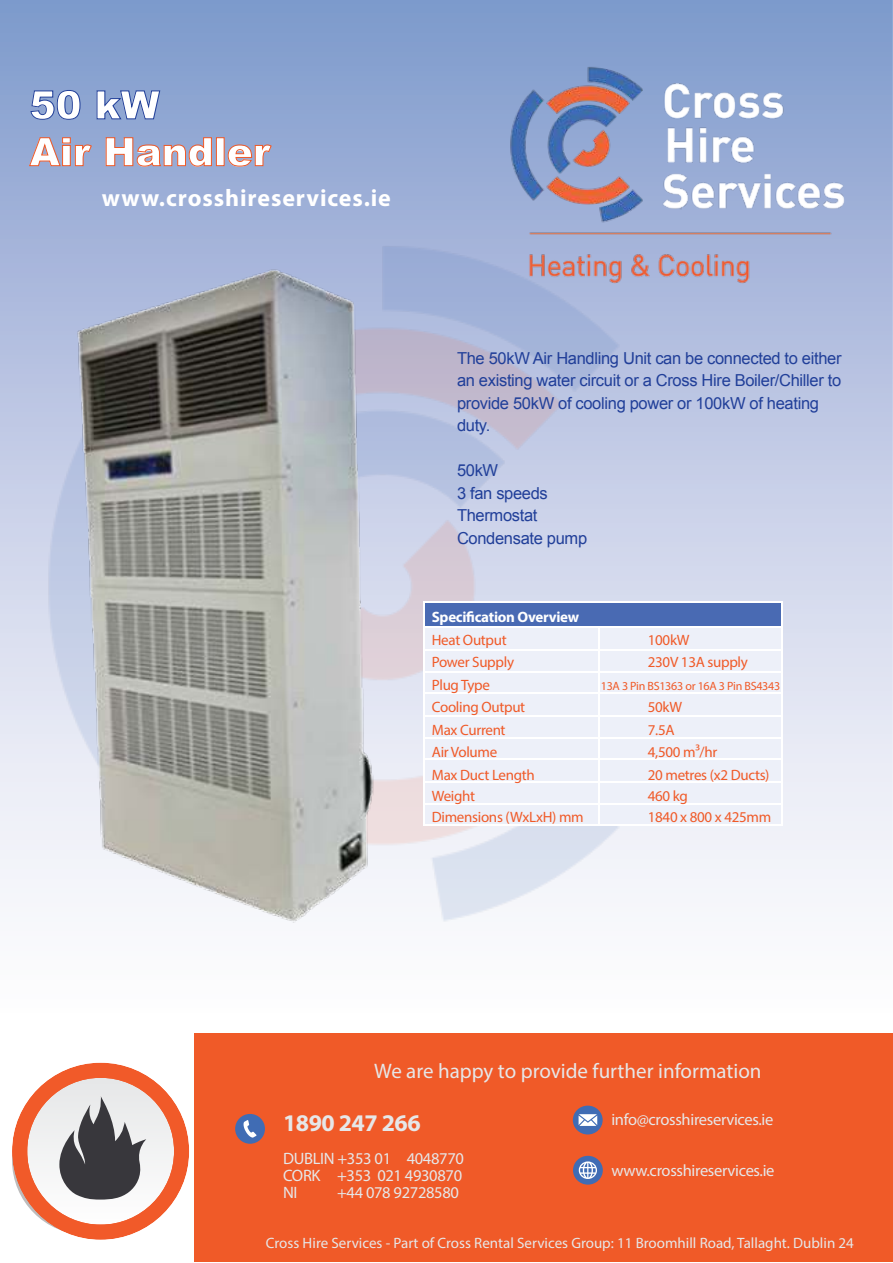
<style>
.page{position:relative;width:893px;height:1263px;background:#fff}
.page>*{position:absolute;margin:0;border:0;box-sizing:border-box;transform-origin:0 0}
.t1{font:900 39px/46.8px "Arial";color:#fff}
.t2{font:700 24px "Myriad Pro";letter-spacing:.04em;color:#fff}
.t3{font:700 24px "Myriad Pro";letter-spacing:-.02em;color:#e6e7e8}
.t4{font:21px "Myriad Pro";color:#e6e7e8}
.t5{font:16.5px/22.5px "Arial";letter-spacing:-.02em;color:#213f99}
.t6{font:16.5px/16.8px "Myriad Pro";letter-spacing:-.02em;color:#e6e7e8;text-align:justify}
.t7{font:15px "Myriad Pro";letter-spacing:-.02em;color:#f05a28}
.t8{font:15px "Myriad Pro";color:#e6e7e8}
.t9{font:700 15px "Myriad Pro";letter-spacing:-.02em;color:#fff}
.t10{font:12px "Myriad Pro";letter-spacing:-.02em;color:#f05a28}
</style>
<div class="page">
<img style="left:0;top:0;width:893px;height:893px">
<div style="left:195px;top:1033px;width:698px;height:229px;background:#f05a28"></div>
<img style="left:10px;top:210px;width:646px;height:683px">
<div style="left:573px;top:1156px;width:30px;height:28px;background:#406cb4;border-radius:50%"></div>
<svg style="left:579px;top:1161px;width:18px;height:18px"></svg>
<div style="left:573px;top:1105px;width:30px;height:29px;background:#406cb4;border-radius:50%"></div>
<svg style="left:579px;top:1114px;width:18px;height:12px"></svg>
<div style="left:235px;top:1114px;width:30px;height:30px;background:#406cb4;border-radius:50%"></div>
<svg style="left:244px;top:1120px;width:12px;height:17px"></svg>
<img style="left:468px;top:43px;width:213px;height:188px">
<img style="left:652px;top:50px;width:236px;height:173px">
<img style="left:495px;top:223px;width:372px;height:64px">
<svg style="left:30px;top:90px;width:51px;height:30px;background:#7992c7"></svg>
<svg style="left:96px;top:90px;width:65px;height:30px;background:#7a93c7"></svg>
<svg style="left:29px;top:137px;width:63px;height:29px;background:#a39db9"></svg>
<svg style="left:106px;top:137px;width:106px;height:29px;background:#a39cb8"></svg>
<div style="left:216px;top:138px;width:8px;height:28px;border:1px solid #f05a28"></div>
<svg style="left:228px;top:145px;width:44px;height:21px"></svg>
<img style="left:12px;top:1063px;width:177px;height:177px">
<img style="left:27px;top:1078px;width:147px;height:147px">
<svg style="left:59px;top:1096px;width:87px;height:103px;background:#848387"></svg>
<div style="left:424px;top:603px;width:357px;height:24px;background:#496ab3"></div>
<hr style="left:424px;top:601px;width:357px;height:2px;background:#fff">
<hr style="left:781px;top:603px;width:2px;height:24px;background:#fff">
<div style="left:600px;top:628px;width:181px;height:21px;background:#edf0f9"></div>
<hr style="left:600px;top:627px;width:181px;height:1px;background:#fff">
<hr style="left:781px;top:628px;width:2px;height:21px;background:#fff">
<div style="left:600px;top:651px;width:181px;height:21px;background:#edf0f9"></div>
<hr style="left:600px;top:649px;width:181px;height:2px;background:#fff">
<hr style="left:781px;top:651px;width:2px;height:21px;background:#fff">
<div style="left:600px;top:673px;width:181px;height:20px;background:#edf0f9"></div>
<hr style="left:600px;top:672px;width:181px;height:1px;background:#fff">
<hr style="left:781px;top:673px;width:2px;height:20px;background:#fff">
<div style="left:600px;top:694px;width:181px;height:21px;background:#edf0f9"></div>
<hr style="left:600px;top:693px;width:181px;height:1px;background:#fff">
<hr style="left:781px;top:694px;width:2px;height:21px;background:#fff">
<div style="left:600px;top:717px;width:181px;height:21px;background:#edf0f9"></div>
<hr style="left:600px;top:715px;width:181px;height:2px;background:#fff">
<hr style="left:781px;top:717px;width:2px;height:21px;background:#fff">
<div style="left:600px;top:739px;width:181px;height:20px;background:#edf0f9"></div>
<hr style="left:600px;top:738px;width:181px;height:1px;background:#fff">
<hr style="left:781px;top:739px;width:2px;height:20px;background:#fff">
<div style="left:600px;top:760px;width:181px;height:21px;background:#edf0f9"></div>
<hr style="left:600px;top:759px;width:181px;height:1px;background:#fff">
<hr style="left:781px;top:760px;width:2px;height:21px;background:#fff">
<div style="left:600px;top:783px;width:181px;height:21px;background:#edf0f9"></div>
<hr style="left:600px;top:781px;width:181px;height:2px;background:#fff">
<hr style="left:781px;top:783px;width:2px;height:21px;background:#fff">
<div style="left:600px;top:805px;width:181px;height:20px;background:#edf0f9"></div>
<hr style="left:600px;top:804px;width:181px;height:1px;background:#fff">
<hr style="left:600px;top:825px;width:181px;height:1px;background:#fff">
<hr style="left:781px;top:805px;width:2px;height:20px;background:#fff">
<img style="left:0;top:247px;width:618px;height:676px">
<h1 class="t1" style="left:30px;top:82px;width:242px">50 kW<br>Air Handler</h1>
<h2 class="t2" style="left:102px;top:189px;width:291px">www.crosshireservices.ie</h2>
<p class="t5" style="left:457px;top:348px;width:386px">The 50kW Air Handling Unit can be connected to either an existing water circuit or a Cross Hire Boiler/Chiller to provide 50kW of cooling power or 100kW of heating duty.</p>
<p class="t5" style="left:457px;top:461px;width:132px">50kW<br>3 fan speeds<br>Thermostat<br>Condensate pump</p>
<p class="t9" style="left:432px;top:611px;width:149px">Specification Overview</p>
<p class="t7" style="left:432px;top:632px;width:76px">Heat Output</p>
<p class="t7" style="left:648px;top:632px;width:43px">100kW</p>
<p class="t7" style="left:432px;top:654px;width:84px">Power Supply</p>
<p class="t7" style="left:648px;top:654px;width:102px">230V 13A supply</p>
<p class="t7" style="left:432px;top:677px;width:60px">Plug Type</p>
<p class="t10" style="left:601px;top:680px;width:181px">13A 3 Pin BS1363 or 16A 3 Pin BS4343</p>
<p class="t7" style="left:432px;top:699px;width:95px">Cooling Output</p>
<p class="t7" style="left:648px;top:699px;width:36px">50kW</p>
<p class="t7" style="left:432px;top:722px;width:75px">Max Current</p>
<p class="t7" style="left:648px;top:722px;width:28px">7.5A</p>
<p class="t7" style="left:432px;top:744px;width:67px">Air Volume</p>
<p class="t7" style="left:648px;top:744px;width:71px">4,500 m³/hr</p>
<p class="t7" style="left:432px;top:767px;width:105px">Max Duct Length</p>
<p class="t7" style="left:648px;top:767px;width:123px">20 metres (x2 Ducts)</p>
<p class="t7" style="left:432px;top:788px;width:45px">Weight</p>
<p class="t7" style="left:648px;top:788px;width:42px">460 kg</p>
<p class="t7" style="left:432px;top:809px;width:153px">Dimensions (WxLxH) mm</p>
<p class="t7" style="left:648px;top:809px;width:125px">1840 x 800 x 425mm</p>
<p class="t4" style="left:374px;top:1060px;width:389px">We are happy to provide further information</p>
<h2 class="t3" style="left:283px;top:1113px;width:139px">1890 247 266</h2>
<p class="t6" style="left:611px;top:1111px;width:164px">info@crosshireservices.ie</p>
<p class="t6" style="left:283px;top:1151px;width:182px">DUBLIN +353 01 4048770<br>CORK +353 021 4930870<br>NI</p>
<p class="t6" style="left:611px;top:1163px;width:165px">www.crosshireservices.ie</p>
<p class="t6" style="left:337px;top:1184px;width:123px">+44 078 92728580</p>
<p class="t8" style="left:266px;top:1235px;width:590px">Cross Hire Services - Part of Cross Rental Services Group: 11 Broomhill Road, Tallaght. Dublin 24</p>
</div>
